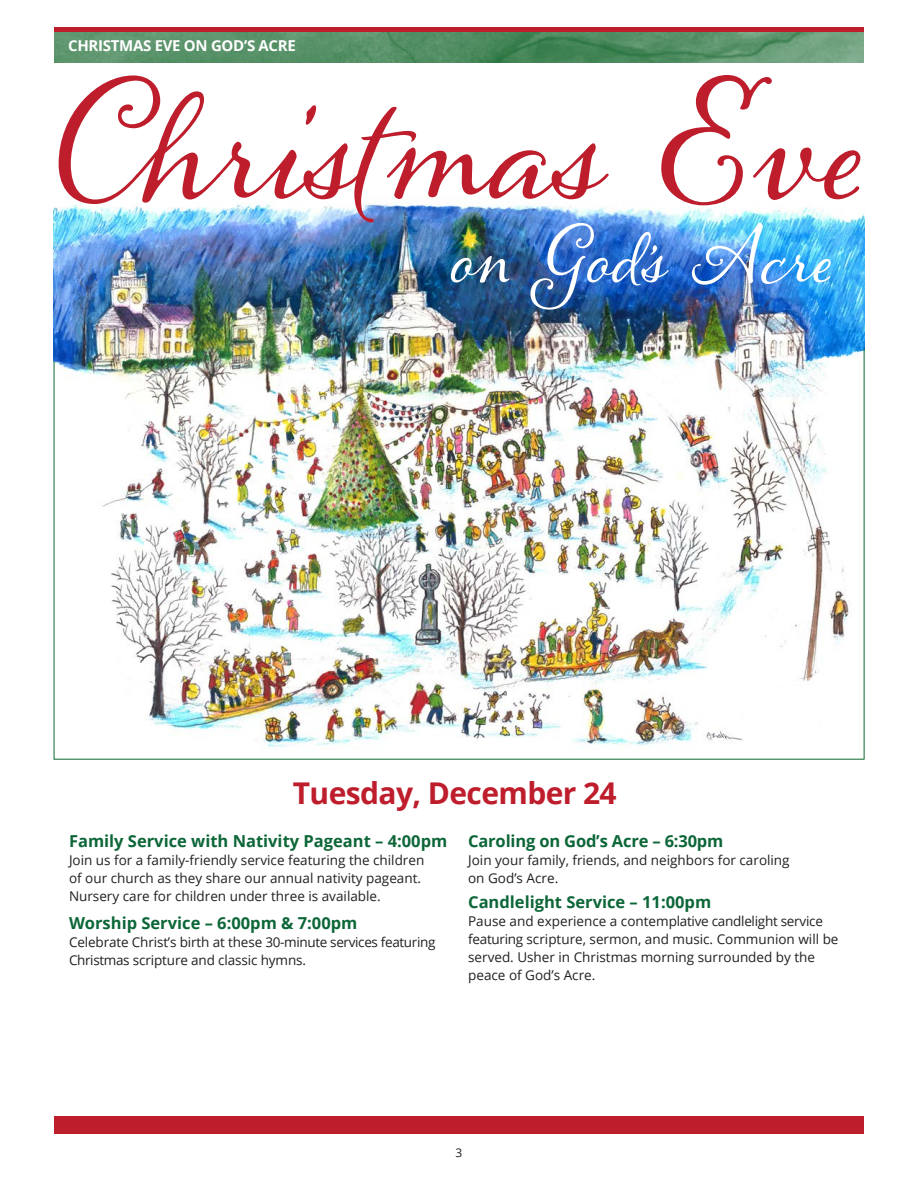
<style>
.page{position:relative;width:918px;height:1188px;background:#fff}
.page>*{position:absolute;margin:0;border:0;box-sizing:border-box;transform-origin:0 0}
._10_NEW_Head{font:224.7px "Alana Smooth";color:#be1d2c}
._10_NEW_Head-2{font:108px "Alana Smooth";color:#fff}
.A-20_Subhead{font:700 30px "Open Sans";letter-spacing:-.02em;color:#be1d2c}
.Back_Sub{font:700 16.5px "Open Sans";color:#0c6638}
._00_Section_Title{font:700 15px "Open Sans";letter-spacing:-.02em;color:#fff}
.Back_Body{font:13.5px/18px "Open Sans";color:#231f20}
.t1{font:12px "Open Sans";color:#231f20}
</style>
<div class="page">
<img style="left:54px;top:200px;width:810px;height:161px">
<img style="left:53px;top:361px;width:812px;height:399px">
<hr style="left:864px;top:348px;width:1px;height:411px;background:#0b682f">
<div style="left:54px;top:1116px;width:810px;height:18px;background:#be1d2c"></div>
<svg style="left:54px;top:32px;width:810px;height:31px;fill:#579268"></svg>
<div style="left:54px;top:27px;width:810px;height:5px;background:#be1d2c"></div>
<p class="_00_Section_Title" style="left:68px;top:35px;width:229px">CHRISTMAS EVE ON GOD’S ACRE</p>
<p class="_10_NEW_Head" style="left:44px;top:-11px;width:827px">Christmas Eve</p>
<p class="_10_NEW_Head-2" style="left:452px;top:181px;width:385px">on God’s Acre</p>
<p class="A-20_Subhead" style="left:293px;top:772px;width:325px">Tuesday, December 24</p>
<p class="Back_Sub" style="left:69px;top:829px;width:380px">Family Service with Nativity Pageant – 4:00pm</p>
<p class="Back_Body" style="left:69px;top:850px;width:357px">Join us for a family-friendly service featuring the children of our church as they share our annual nativity pageant.<br>Nursery care for children under three is available.</p>
<p class="Back_Sub" style="left:69px;top:911px;width:290px">Worship Service – 6:00pm &amp; 7:00pm</p>
<p class="Back_Body" style="left:69px;top:933px;width:368px">Celebrate Christ’s birth at these 30-minute services featuring<br>Christmas scripture and classic hymns.</p>
<p class="Back_Sub" style="left:468px;top:829px;width:257px">Caroling on God’s Acre – 6:30pm</p>
<p class="Back_Body" style="left:468px;top:850px;width:323px">Join your family, friends, and neighbors for caroling on God’s Acre.</p>
<p class="Back_Sub" style="left:468px;top:890px;width:245px">Candlelight Service – 11:00pm</p>
<p class="Back_Body" style="left:468px;top:912px;width:372px">Pause and experience a contemplative candlelight service featuring scripture, sermon, and music. Communion will be served. Usher in Christmas morning surrounded by the peace of God’s Acre.</p>
<p class="t1" style="left:456px;top:1144px;width:8px">3</p>
</div>
